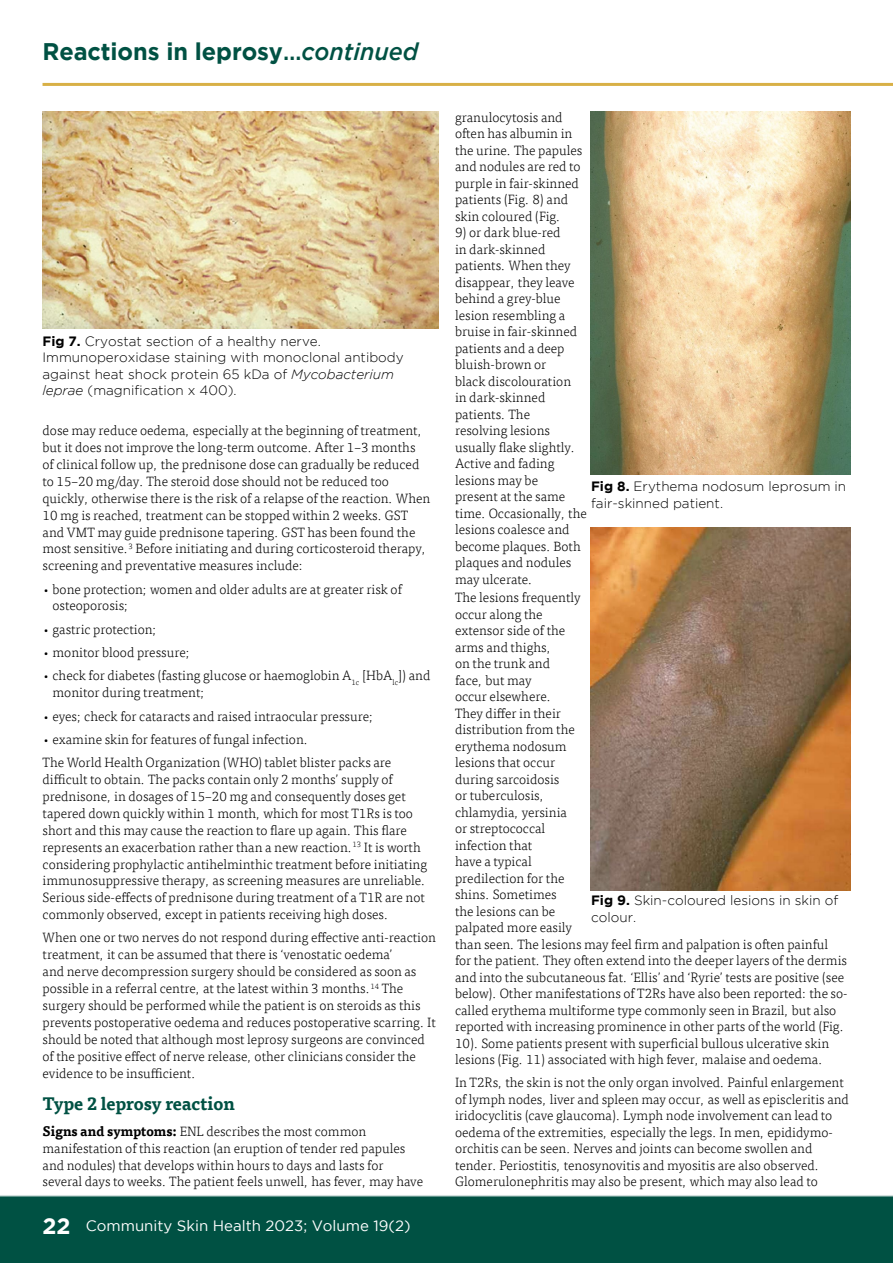
<style>
.page{position:relative;width:893px;height:1263px;background:#fff}
.page>*{position:absolute;margin:0;border:0;box-sizing:border-box;transform-origin:0 0}
.t1{font:700 24px "Gotham";letter-spacing:-.005em;color:#005143}
.t2{font:700 18px "Tisa Offc";letter-spacing:-.005em;color:#005143}
.t3{font:15px "Gotham";color:#fff}
.t4{font:300 13.5px/16.5px "Tisa Offc";color:#000}
.t5{font:300 13.5px/16.5px "Gotham";color:#000}
.s1{font-weight:500}
.s2{font-weight:500;font-style:italic}
.s3{font-weight:700}
.s4{font-style:italic}
.s5{font-weight:700;font-size:22.5px}
</style>
<div class="page">
<div style="left:0;top:1195px;width:893px;height:68px;background:#005143"></div>
<hr style="left:43px;top:83px;width:850px;height:3px;background:#d8b046">
<img style="left:591px;top:112px;width:259px;height:362px">
<img style="left:591px;top:527px;width:259px;height:363px">
<img style="left:42px;top:112px;width:396px;height:217px">
<h1 class="t1" style="left:43px;top:38px;width:377px">Reactions in leprosy<span class="s1">…</span><span class="s2">continued</span></h1>
<p class="t5" style="left:42px;top:332px;width:363px"><span class="s3">Fig 7.</span> Cryostat section of a healthy nerve.<br>Immunoperoxidase staining with monoclonal antibody against heat shock protein 65 kDa of <span class="s4">Mycobacterium leprae</span> (magnification x 400).</p>
<p class="t4" style="left:43px;top:422px;width:389px;line-height:17px">dose may reduce oedema, especially at the beginning of treatment, but it does not improve the long-term outcome. After 1–3 months<br>of clinical follow up, the prednisone dose can gradually be reduced to 15–20 mg/day. The steroid dose should not be reduced too quickly, otherwise there is the risk of a relapse of the reaction. When 10 mg is reached, treatment can be stopped within 2 weeks. GST and VMT may guide prednisone tapering. GST has been found the most sensitive.<sup>3</sup> Before initiating and during corticosteroid therapy, screening and preventative measures include:</p>
<p class="t4" style="left:53px;top:581px;width:351px;line-height:17px;text-indent:-10px">• bone protection; women and older adults are at greater risk of osteoporosis;</p>
<p class="t4" style="left:43px;top:621px;width:116px">• gastric protection;</p>
<p class="t4" style="left:43px;top:644px;width:149px">• monitor blood pressure;</p>
<p class="t4" style="left:53px;top:668px;width:379px;line-height:17px;text-indent:-10px">• check for diabetes (fasting glucose or haemoglobin A<sub>1c</sub> [HbA<sub>lc</sub>]) and monitor during treatment;</p>
<p class="t4" style="left:43px;top:708px;width:333px">• eyes; check for cataracts and raised intraocular pressure;</p>
<p class="t4" style="left:43px;top:728px;width:350px;line-height:23.2px">• examine skin for features of fungal infection.<br>The World Health Organization (WHO) tablet blister packs are</p>
<p class="t4" style="left:43px;top:771px;width:386px;line-height:17px">difficult to obtain. The packs contain only 2 months’ supply of prednisone, in dosages of 15–20 mg and consequently doses get tapered down quickly within 1 month, which for most T1Rs is too short and this may cause the reaction to flare up again. This flare represents an exacerbation rather than a new reaction.<sup>13</sup> It is worth considering prophylactic antihelminthic treatment before initiating immunosuppressive therapy, as screening measures are unreliable.<br>Serious side-effects of prednisone during treatment of a T1R are not commonly observed, except in patients receiving high doses.</p>
<p class="t4" style="left:43px;top:930px;width:395px;line-height:17px">When one or two nerves do not respond during effective anti-reaction treatment, it can be assumed that there is ‘venostatic oedema’<br>and nerve decompression surgery should be considered as soon as possible in a referral centre, at the latest within 3 months.<sup>14</sup> The surgery should be performed while the patient is on steroids as this prevents postoperative oedema and reduces postoperative scarring. It should be noted that although most leprosy surgeons are convinced of the positive effect of nerve release, other clinicians consider the evidence to be insufficient.</p>
<h2 class="t2" style="left:43px;top:1093px;width:194px">Type 2 leprosy reaction</h2>
<p class="t4" style="left:43px;top:1123px;width:382px;line-height:17px"><span class="s3">Signs and symptoms:</span> ENL describes the most common manifestation of this reaction (an eruption of tender red papules and nodules) that develops within hours to days and lasts for several days to weeks. The patient feels unwell, has fever, may have</p>
<p class="t3" style="left:43px;top:1217px;width:370px"><span class="s5">22</span> Community Skin Health 2023; Volume 19(2)</p>
<p class="t4" style="left:455px;top:109px;width:129px">granulocytosis and often has albumin in the urine. The papules and nodules are red to purple in fair-skinned patients (Fig. 8) and skin coloured (Fig.</p>
<p class="t4" style="left:455px;top:225px;width:133px">9) or dark blue-red<br>in dark-skinned patients. When they disappear, they leave behind a grey-blue lesion resembling a bruise in fair-skinned patients and a deep bluish-brown or<br>black discolouration<br>in dark-skinned patients. The<br>resolving lesions usually flake slightly.<br>Active and fading lesions may be<br>present at the same time. Occasionally, the lesions coalesce and become plaques. Both plaques and nodules may ulcerate.</p>
<p class="t4" style="left:455px;top:590px;width:394px">The lesions frequently<br>occur along the<br>extensor side of the<br>arms and thighs,<br>on the trunk and<br>face, but may<br>occur elsewhere.<br>They differ in their<br>distribution from the<br>erythema nodosum<br>lesions that occur<br>during sarcoidosis<br>or tuberculosis,<br>chlamydia, yersinia<br>or streptococcal<br>infection that<br>have a typical<br>predilection for the<br>shins. Sometimes<br>the lesions can be<br>palpated more easily<br>than seen. The lesions may feel firm and palpation is often painful for the patient. They often extend into the deeper layers of the dermis and into the subcutaneous fat. ‘Ellis’ and ‘Ryrie’ tests are positive (see below). Other manifestations of T2Rs have also been reported: the so&shy;called erythema multiforme type commonly seen in Brazil, but also reported with increasing prominence in other parts of the world (Fig.<br>10). Some patients present with superficial bullous ulcerative skin lesions (Fig. 11) associated with high fever, malaise and oedema.</p>
<p class="t4" style="left:455px;top:1075px;width:395px">In T2Rs, the skin is not the only organ involved. Painful enlargement of lymph nodes, liver and spleen may occur, as well as episcleritis and iridocyclitis (cave glaucoma). Lymph node involvement can lead to oedema of the extremities, especially the legs. In men, epididymo&shy;orchitis can be seen. Nerves and joints can become swollen and tender. Periostitis, tenosynovitis and myositis are also observed.<br>Glomerulonephritis may also be present, which may also lead to</p>
<p class="t5" style="left:591px;top:478px;width:257px"><span class="s3">Fig 8.</span> Erythema nodosum leprosum in fair-skinned patient.</p>
<p class="t5" style="left:591px;top:892px;width:249px"><span class="s3">Fig 9.</span> Skin-coloured lesions in skin of colour.</p>
</div>
